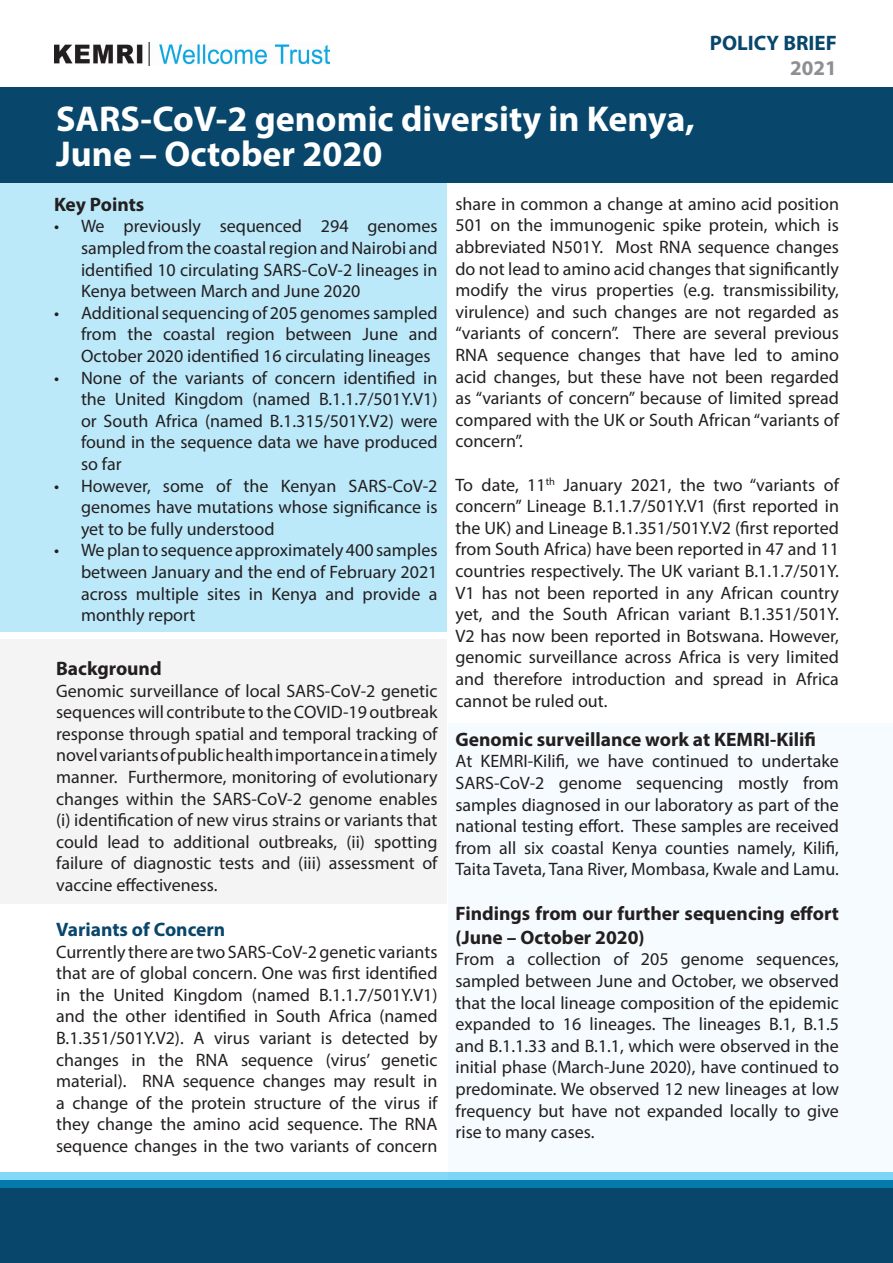
<style>
.page{position:relative;width:893px;height:1263px;background:#fff}
.page>*{position:absolute;margin:0;border:0;box-sizing:border-box;transform-origin:0 0}
.t1{font:700 36px "Myriad Pro";color:#fff}
.t2{font:700 21px "Myriad Pro";color:#08476b}
.t3{font:700 21px "Myriad Pro";color:#8d8f92}
.t4{font:700 19.5px/23.4px "Myriad Pro";color:#231f20}
.t5{font:700 19.5px "Myriad Pro";color:#08476b}
.t6{font:18px/21.6px "Myriad Pro";color:#231f20;text-align:justify}
</style>
<div class="page">
<div style="left:0;top:183px;width:446px;height:448px;background:#bbe9fa"></div>
<div style="left:0;top:639px;width:446px;height:264px;background:#f4f4f4"></div>
<div style="left:0;top:88px;width:893px;height:95px;background:#08476b"></div>
<div style="left:0;top:1180px;width:893px;height:83px;background:#08476b"></div>
<img style="left:54px;top:43px;width:275px;height:22px">
<div style="left:448px;top:723px;width:445px;height:457px;background:#f5fbfe"></div>
<svg style="left:0;top:1173px;width:893px;height:15px;fill:#047bad"></svg>
<p class="t1" style="left:56px;top:95px;width:640px">SARS-CoV-2 genomic diversity in Kenya,</p>
<p class="t1" style="left:56px;top:130px;width:328px">June – October 2020</p>
<p class="t2" style="left:710px;top:29px;width:128px">POLICY BRIEF</p>
<p class="t3" style="left:790px;top:54px;width:48px">2021</p>
<p class="t4" style="left:54px;top:192px;width:92px">Key Points</p>
<p class="t6" style="left:81px;top:215px;width:358px;text-indent:-27px">• We previously sequenced 294 genomes sampled from the coastal region and Nairobi and identified 10 circulating SARS-CoV-2 lineages in Kenya between March and June 2020</p>
<p class="t6" style="left:81px;top:302px;width:358px;text-indent:-27px">• Additional sequencing of 205 genomes sampled from the coastal region between June and October 2020 identified 16 circulating lineages</p>
<p class="t6" style="left:81px;top:367px;width:358px;text-indent:-27px">• None of the variants of concern identified in the United Kingdom (named B.1.1.7/501Y.V1) or South Africa (named B.1.315/501Y.V2) were found in the sequence data we have produced so far</p>
<p class="t6" style="left:81px;top:475px;width:358px;text-indent:-27px">• However, some of the Kenyan SARS-CoV-2 genomes have mutations whose significance is yet to be fully understood</p>
<p class="t6" style="left:81px;top:539px;width:358px;text-indent:-27px">• We plan to sequence approximately 400 samples between January and the end of February 2021 across multiple sites in Kenya and provide a monthly report</p>
<p class="t4" style="left:56px;top:656px;width:107px">Background</p>
<p class="t6" style="left:56px;top:679px;width:383px">Genomic surveillance of local SARS-CoV-2 genetic sequences will contribute to the COVID-19 outbreak response through spatial and temporal tracking of novel variants of public health importance in a timely manner. Furthermore, monitoring of evolutionary changes within the SARS-CoV-2 genome enables (i) identification of new virus strains or variants that could lead to additional outbreaks, (ii) spotting failure of diagnostic tests and (iii) assessment of vaccine effectiveness.</p>
<p class="t5" style="left:56px;top:917px;width:171px">Variants of Concern</p>
<p class="t6" style="left:56px;top:940px;width:383px">Currently there are two SARS-CoV-2 genetic variants that are of global concern. One was first identified in the United Kingdom (named B.1.1.7/501Y.V1) and the other identified in South Africa (named B.1.351/501Y.V2). A virus variant is detected by changes in the RNA sequence (virus’ genetic material). RNA sequence changes may result in a change of the protein structure of the virus if they change the amino acid sequence. The RNA sequence changes in the two variants of concern</p>
<p class="t6" style="left:455px;top:193px;width:385px">share in common a change at amino acid position 501 on the immunogenic spike protein, which is abbreviated N501Y. Most RNA sequence changes do not lead to amino acid changes that significantly modify the virus properties (e.g. transmissibility, virulence) and such changes are not regarded as “variants of concern”. There are several previous RNA sequence changes that have led to amino acid changes, but these have not been regarded as “variants of concern” because of limited spread compared with the UK or South African “variants of concern”.</p>
<p class="t6" style="left:455px;top:473px;width:385px">To date, 11<sup>th</sup> January 2021, the two “variants of concern” Lineage B.1.1.7/501Y.V1 (first reported in the UK) and Lineage B.1.351/501Y.V2 (first reported from South Africa) have been reported in 47 and 11 countries respectively. The UK variant B.1.1.7/501Y.<br>V1 has not been reported in any African country yet, and the South African variant B.1.351/501Y.<br>V2 has now been reported in Botswana. However, genomic surveillance across Africa is very limited and therefore introduction and spread in Africa cannot be ruled out.</p>
<p class="t4" style="left:455px;top:727px;width:362px">Genomic surveillance work at KEMRI-Kilifi</p>
<p class="t6" style="left:455px;top:750px;width:385px">At KEMRI-Kilifi, we have continued to undertake SARS-CoV-2 genome sequencing mostly from samples diagnosed in our laboratory as part of the national testing effort. These samples are received from all six coastal Kenya counties namely, Kilifi, Taita Taveta, Tana River, Mombasa, Kwale and Lamu.</p>
<p class="t4" style="left:455px;top:901px;width:385px">Findings from our further sequencing effort (June – October 2020)</p>
<p class="t6" style="left:455px;top:948px;width:385px">From a collection of 205 genome sequences, sampled between June and October, we observed that the local lineage composition of the epidemic expanded to 16 lineages. The lineages B.1, B.1.5 and B.1.1.33 and B.1.1, which were observed in the initial phase (March-June 2020), have continued to predominate. We observed 12 new lineages at low frequency but have not expanded locally to give rise to many cases.</p>
</div>
